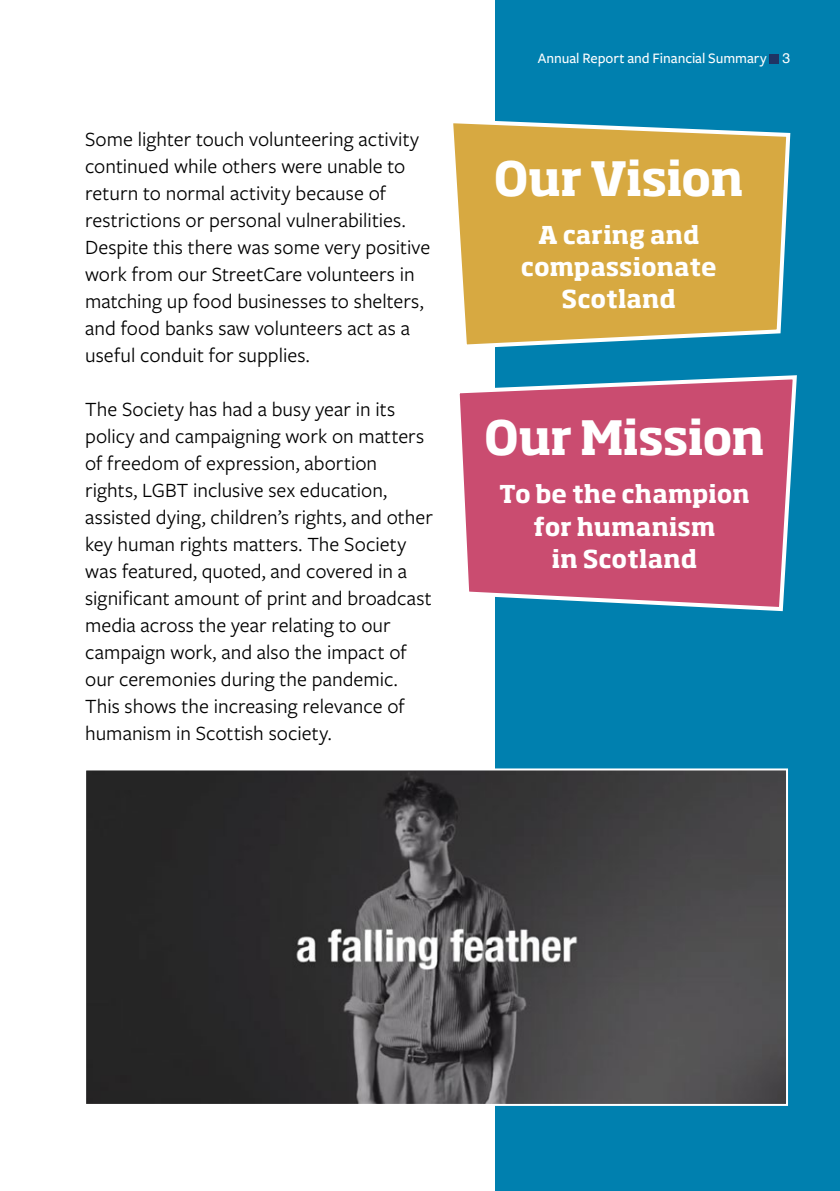
<style>
.page{position:relative;width:840px;height:1191px;background:#fff}
.page>*{position:absolute;margin:0;border:0;box-sizing:border-box;transform-origin:0 0}
.Heading{font:700 46.8px "Soho Std";letter-spacing:-.025em;color:#fff}
.Heading-2{font:700 24.4px/32.2px "Soho Std";color:#fff;text-align:center}
.Body{font:21px/27px "Freight Sans Pro";color:#000}
.t1{font:500 15px "Freight Sans Pro";letter-spacing:-.005em;color:#fff}
.s1{font-family:"Helvetica";font-weight:400;font-size:14px}
</style>
<div class="page">
<div style="left:495px;top:0;width:344px;height:1191px;background:#0080af"></div>
<div style="left:769px;top:54px;width:9px;height:9px;background:#1f3464"></div>
<svg style="left:453px;top:121px;width:338px;height:227px;background:#caab54"></svg>
<svg style="left:459px;top:375px;width:338px;height:237px;background:#bf5c7e"></svg>
<img style="left:87px;top:771px;width:697px;height:332px">
<div style="left:84px;top:768px;width:703px;height:338px;border:2px solid #fff"></div>
<p class="Body" style="left:85px;top:125px;width:346px">Some lighter touch volunteering activity continued while others were unable to return to normal activity because of restrictions or personal vulnerabilities.<br>Despite this there was some very positive work from our StreetCare volunteers in matching up food businesses to shelters, and food banks saw volunteers act as a useful conduit for supplies.</p>
<p class="Body" style="left:85px;top:395px;width:349px">The Society has had a busy year in its policy and campaigning work on matters of freedom of expression, abortion rights, LGBT inclusive sex education, assisted dying, children’s rights, and other key human rights matters. The Society was featured, quoted, and covered in a significant amount of print and broadcast media across the year relating to our campaign work, and also the impact of our ceremonies during the pandemic.<br>This shows the increasing relevance of humanism in Scottish society.</p>
<p class="t1" style="left:537px;top:48px;width:254px">Annual Report and Financial Summary <span class="s1">3</span></p>
<p class="Heading" style="left:493px;top:148px;width:251px">Our Vision</p>
<p class="Heading-2" style="left:520px;top:218px;width:197px">A caring and compassionate<br>Scotland</p>
<p class="Heading" style="left:484px;top:408px;width:282px">Our Mission</p>
<p class="Heading-2" style="left:499px;top:477px;width:252px">To be the champion for humanism<br>in Scotland</p>
</div>
